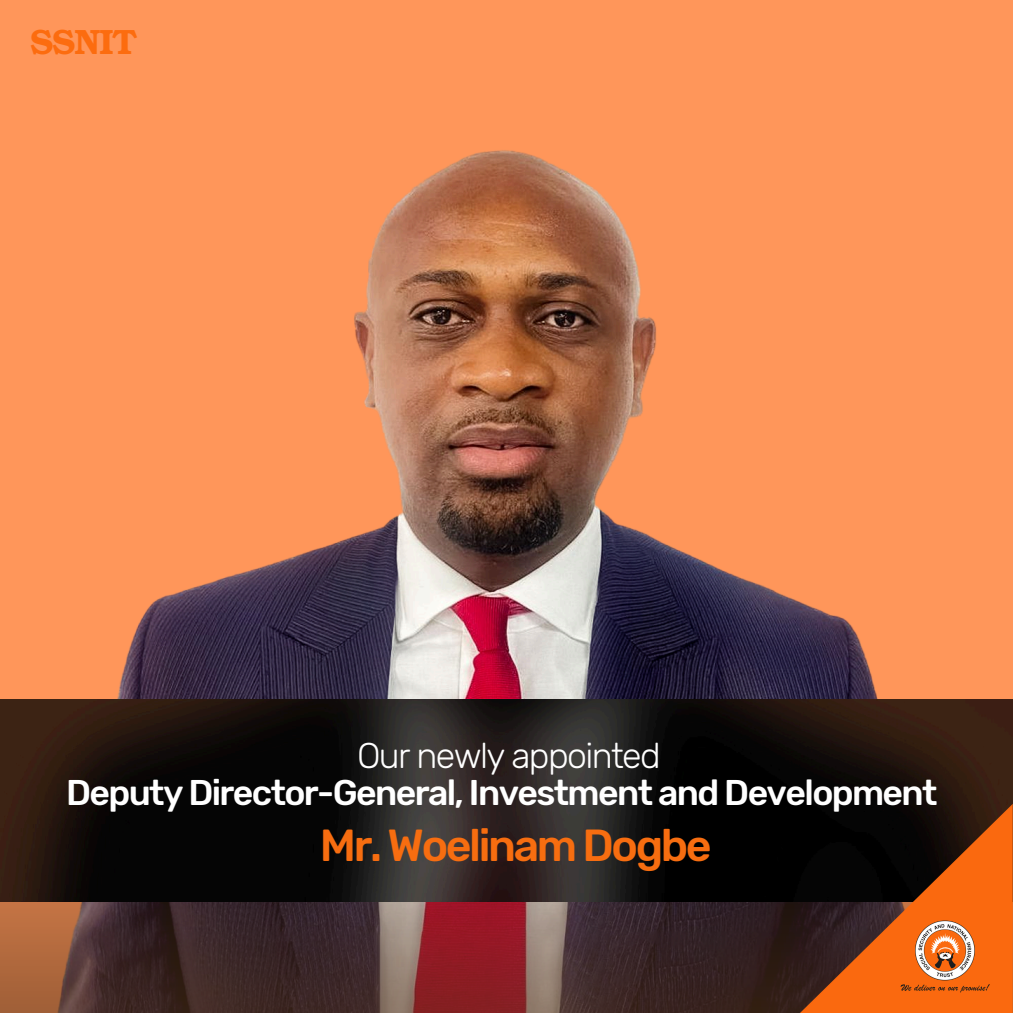
<style>
.page{position:relative;width:1013px;height:1013px;background:#fff}
.page>*{position:absolute;margin:0;border:0;box-sizing:border-box;transform-origin:0 0}
.t1{font:500 44.75px "Rubik";letter-spacing:-.055em;color:#f76d10}
.t2{font:500 35.62px "Rubik";letter-spacing:-.045em;color:#fff}
.t3{font:300 35.62px "Rubik";letter-spacing:-.045em;color:#fff}
.t4{font:700 35.12px "Te X Gyre Bonum";letter-spacing:-.03em;color:#fc6c0f}
</style>
<div class="page">
<div style="left:0;top:0;width:1012px;height:239px;background:#ff965a"></div>
<img style="left:0;top:239px;width:1012px;height:773px">
<img style="left:0;top:699px;width:1012px;height:202px">
<img style="left:800px;top:803px;width:212px;height:209px">
<p class="t4" style="left:30px;top:14px;width:109px">SSNIT</p>
<p class="t3" style="left:357px;top:734px;width:305px">Our newly appointed</p>
<p class="t2" style="left:66px;top:771px;width:873px">Deputy Director-General, Investment and Development</p>
<h2 class="t1" style="left:320px;top:818px;width:393px">Mr. Woelinam Dogbe</h2>
</div>
